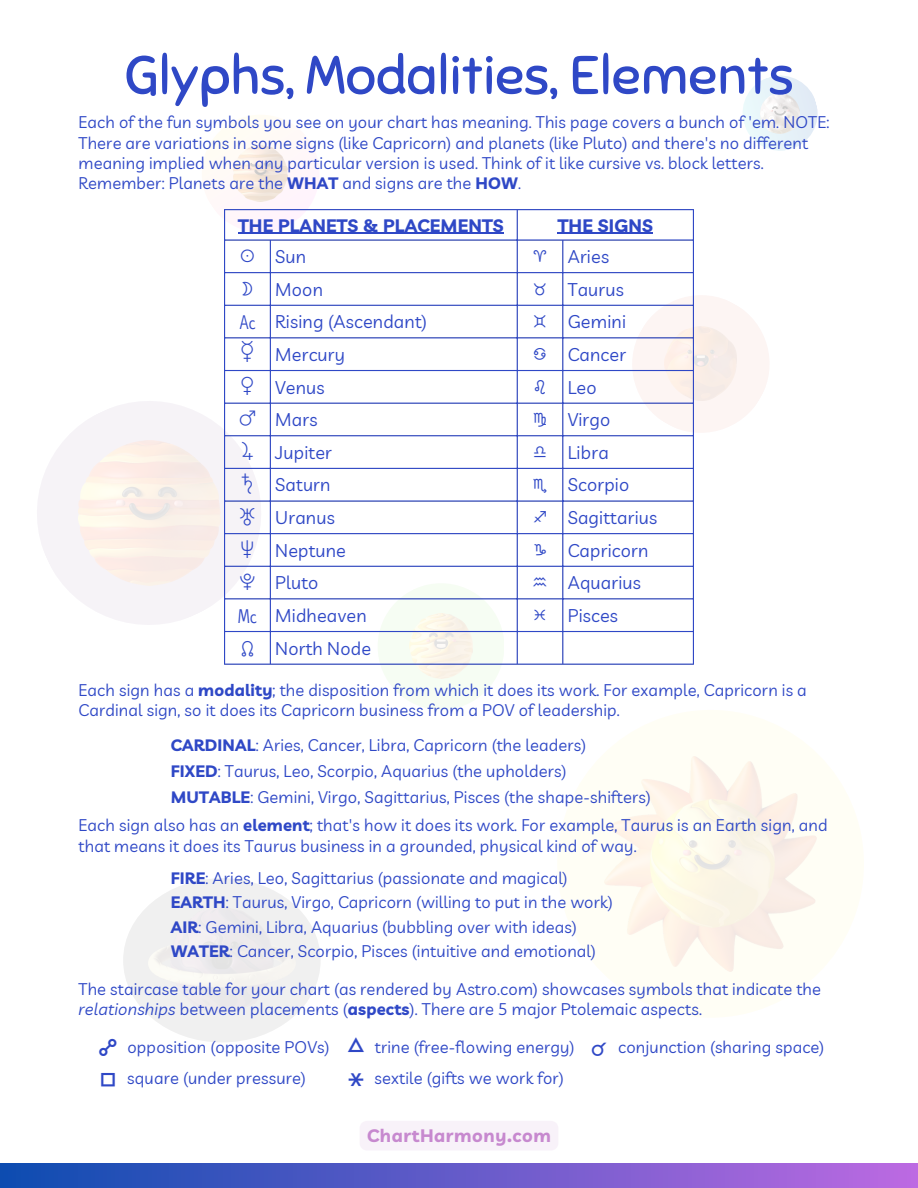
<style>
.page{position:relative;width:918px;height:1188px;background:#fff}
.page>*{position:absolute;margin:0;border:0;box-sizing:border-box;transform-origin:0 0}
.t1{font:54px "Sniglet";color:#2f48c6}
.t2{font:49.8px "Physis";color:#2f48c6}
.t3{font:46.35px "Physis";color:#2f48c6}
.t4{font:38.85px "Physis";color:#2f48c6}
.t5{font:24px "Physis";color:#2f48c6}
.t6{font:18px "Livvic";letter-spacing:.01em;color:#2f48c6}
.t7{font:700 18px "Livvic";letter-spacing:.01em;color:#2f48c6}
.t8{font:700 18px "Livvic";letter-spacing:.035em;color:#c789cf}
.t9{font:16.5px/20.2px "Livvic";letter-spacing:.01em;color:#2f48c6}
.s1{font-weight:700}
.s2{font-style:italic}
</style>
<div class="page">
<svg style="left:743px;top:75px;width:75px;height:76px"></svg>
<img style="left:761px;top:93px;width:39px;height:41px">
<div style="left:378px;top:583px;width:126px;height:127px;background:#f6fdf3;border-radius:50%"></div>
<img style="left:409px;top:614px;width:64px;height:65px">
<svg style="left:622px;top:285px;width:147px;height:158px"></svg>
<img style="left:665px;top:327px;width:72px;height:74px">
<svg style="left:203px;top:115px;width:125px;height:124px"></svg>
<img style="left:234px;top:146px;width:54px;height:55px">
<svg style="left:37px;top:385px;width:240px;height:256px"></svg>
<img style="left:78px;top:440px;width:142px;height:145px">
<div style="left:123px;top:878px;width:198px;height:164px;background:#f0f0f0;border-radius:50%"></div>
<img style="left:148px;top:942px;width:123px;height:42px">
<svg style="left:557px;top:710px;width:307px;height:308px;fill:#fffef5"></svg>
<div style="left:0;top:1164px;width:918px;height:24px;background:linear-gradient(to right,#0c4cb0,#bd6ae2)"></div>
<hr style="left:238px;top:233px;width:266px;height:1px;background:#2f48c6">
<hr style="left:558px;top:233px;width:95px;height:1px;background:#2f48c6">
<hr style="left:224px;top:210px;width:1px;height:454px;background:#2f48c6">
<hr style="left:270px;top:241px;width:1px;height:423px;background:#2f48c6">
<hr style="left:517px;top:210px;width:1px;height:454px;background:#2f48c6">
<hr style="left:562px;top:241px;width:1px;height:423px;background:#2f48c6">
<hr style="left:693px;top:210px;width:1px;height:454px;background:#2f48c6">
<hr style="left:224px;top:209px;width:470px;height:1px;background:#2f48c6">
<hr style="left:224px;top:239px;width:470px;height:2px;background:#2f48c6">
<hr style="left:224px;top:272px;width:470px;height:1px;background:#2f48c6">
<hr style="left:224px;top:305px;width:470px;height:1px;background:#2f48c6">
<hr style="left:224px;top:337px;width:470px;height:1px;background:#2f48c6">
<hr style="left:224px;top:370px;width:470px;height:1px;background:#2f48c6">
<hr style="left:224px;top:403px;width:470px;height:1px;background:#2f48c6">
<hr style="left:224px;top:435px;width:470px;height:1px;background:#2f48c6">
<hr style="left:224px;top:468px;width:470px;height:1px;background:#2f48c6">
<hr style="left:224px;top:500px;width:470px;height:2px;background:#2f48c6">
<hr style="left:224px;top:533px;width:470px;height:1px;background:#2f48c6">
<hr style="left:224px;top:566px;width:470px;height:1px;background:#2f48c6">
<hr style="left:224px;top:598px;width:470px;height:1px;background:#2f48c6">
<hr style="left:224px;top:631px;width:470px;height:1px;background:#2f48c6">
<hr style="left:224px;top:664px;width:470px;height:1px;background:#2f48c6">
<div style="left:360px;top:1121px;width:198px;height:29px;background:#f8f2f9"></div>
<h1 class="t1" style="left:124px;top:42px;width:671px">Glyphs, Modalities, Elements</h1>
<p class="t9" style="left:79px;top:112px;width:752px">Each of the fun symbols you see on your chart has meaning. This page covers a bunch of 'em. NOTE:<br>There are variations in some signs (like Capricorn) and planets (like Pluto) and there's no different meaning implied when any particular version is used. Think of it like cursive vs. block letters.<br>Remember: Planets are the <span class="s1">WHAT</span> and signs are the <span class="s1">HOW</span>.</p>
<p class="t7" style="left:238px;top:213px;width:267px">THE PLANETS &amp; PLACEMENTS</p>
<p class="t7" style="left:558px;top:213px;width:97px">THE SIGNS</p>
<p class="t5" style="left:240px;top:242px;width:16px">R</p>
<p class="t6" style="left:275px;top:245px;width:32px">Sun</p>
<p class="t5" style="left:533px;top:242px;width:16px">A</p>
<p class="t6" style="left:568px;top:245px;width:43px">Aries</p>
<p class="t5" style="left:242px;top:275px;width:13px">Q</p>
<p class="t6" style="left:275px;top:278px;width:49px">Moon</p>
<p class="t5" style="left:533px;top:275px;width:16px">S</p>
<p class="t6" style="left:568px;top:278px;width:58px">Taurus</p>
<p class="t5" style="left:239px;top:307px;width:18px">!</p>
<p class="t6" style="left:275px;top:310px;width:153px">Rising (Ascendant)</p>
<p class="t5" style="left:533px;top:307px;width:15px">D</p>
<p class="t6" style="left:568px;top:310px;width:60px">Gemini</p>
<p class="t5" style="left:241px;top:340px;width:15px">W</p>
<p class="t6" style="left:275px;top:343px;width:71px">Mercury</p>
<p class="t5" style="left:533px;top:340px;width:15px">F</p>
<p class="t6" style="left:568px;top:343px;width:60px">Cancer</p>
<p class="t5" style="left:241px;top:372px;width:15px">E</p>
<p class="t6" style="left:275px;top:375px;width:51px">Venus</p>
<p class="t5" style="left:534px;top:372px;width:14px">G</p>
<p class="t6" style="left:568px;top:375px;width:30px">Leo</p>
<p class="t5" style="left:239px;top:405px;width:19px">T</p>
<p class="t6" style="left:275px;top:408px;width:44px">Mars</p>
<p class="t5" style="left:533px;top:405px;width:16px">H</p>
<p class="t6" style="left:568px;top:408px;width:44px">Virgo</p>
<p class="t5" style="left:242px;top:438px;width:13px">Y</p>
<p class="t6" style="left:275px;top:441px;width:58px">Jupiter</p>
<p class="t5" style="left:533px;top:438px;width:15px">J</p>
<p class="t6" style="left:568px;top:441px;width:43px">Libra</p>
<p class="t5" style="left:242px;top:470px;width:12px">U</p>
<p class="t6" style="left:275px;top:473px;width:57px">Saturn</p>
<p class="t5" style="left:533px;top:470px;width:16px">K</p>
<p class="t6" style="left:568px;top:473px;width:63px">Scorpio</p>
<p class="t5" style="left:239px;top:503px;width:18px">I</p>
<p class="t6" style="left:275px;top:506px;width:61px">Uranus</p>
<p class="t5" style="left:533px;top:503px;width:16px">L</p>
<p class="t6" style="left:568px;top:506px;width:91px">Sagittarius</p>
<p class="t5" style="left:241px;top:536px;width:15px">O</p>
<p class="t6" style="left:275px;top:539px;width:72px">Neptune</p>
<p class="t5" style="left:533px;top:536px;width:15px">;</p>
<p class="t6" style="left:568px;top:539px;width:82px">Capricorn</p>
<p class="t5" style="left:239px;top:568px;width:18px">P</p>
<p class="t6" style="left:275px;top:571px;width:45px">Pluto</p>
<p class="t5" style="left:532px;top:568px;width:17px">'</p>
<p class="t6" style="left:568px;top:571px;width:75px">Aquarius</p>
<p class="t5" style="left:238px;top:601px;width:21px">@</p>
<p class="t6" style="left:275px;top:604px;width:93px">Midheaven</p>
<p class="t5" style="left:534px;top:601px;width:14px">Z</p>
<p class="t6" style="left:568px;top:604px;width:52px">Pisces</p>
<p class="t5" style="left:240px;top:633px;width:16px">]</p>
<p class="t6" style="left:275px;top:636px;width:97px">North Node</p>
<p class="t9" style="left:79px;top:680px;width:730px">Each sign has a <span class="s1">modality</span>; the disposition from which it does its work. For example, Capricorn is a<br>Cardinal sign, so it does its Capricorn business from a POV of leadership.</p>
<p class="t9" style="left:171px;top:734px;width:417px"><span class="s1">CARDINAL</span>: Aries, Cancer, Libra, Capricorn (the leaders)</p>
<p class="t9" style="left:171px;top:760px;width:397px"><span class="s1">FIXED</span>: Taurus, Leo, Scorpio, Aquarius (the upholders)</p>
<p class="t9" style="left:171px;top:786px;width:482px"><span class="s1">MUTABLE</span>: Gemini, Virgo, Sagittarius, Pisces (the shape-shifters)</p>
<p class="t9" style="left:79px;top:815px;width:750px">Each sign also has an <span class="s1">element</span>; that's how it does its work. For example, Taurus is an Earth sign, and that means it does its Taurus business in a grounded, physical kind of way.</p>
<p class="t9" style="left:171px;top:867px;width:399px"><span class="s1">FIRE</span>: Aries, Leo, Sagittarius (passionate and magical)</p>
<p class="t9" style="left:171px;top:892px;width:444px"><span class="s1">EARTH</span>: Taurus, Virgo, Capricorn (willing to put in the work)</p>
<p class="t9" style="left:171px;top:917px;width:408px"><span class="s1">AIR</span>: Gemini, Libra, Aquarius (bubbling over with ideas)</p>
<p class="t9" style="left:171px;top:941px;width:427px"><span class="s1">WATER</span>: Cancer, Scorpio, Pisces (intuitive and emotional)</p>
<p class="t9" style="left:79px;top:979px;width:744px">The staircase table for your chart (as rendered by Astro.com) showcases symbols that indicate the <span class="s2">relationships</span> between placements (<span class="s1">aspects</span>). There are 5 major Ptolemaic aspects.</p>
<p class="t3" style="left:98px;top:1019px;width:22px">2</p>
<p class="t9" style="left:127px;top:1037px;width:204px">opposition (opposite POVs)</p>
<p class="t3" style="left:346px;top:1017px;width:21px">3</p>
<p class="t9" style="left:375px;top:1037px;width:201px">trine (free-flowing energy)</p>
<p class="t4" style="left:590px;top:1025px;width:19px">1</p>
<p class="t9" style="left:618px;top:1037px;width:208px">conjunction (sharing space)</p>
<p class="t9" style="left:127px;top:1067px;width:180px">square (under pressure)</p>
<p class="t3" style="left:99px;top:1051px;width:19px">4</p>
<p class="t9" style="left:374px;top:1067px;width:191px">sextile (gifts we work for)</p>
<p class="t2" style="left:347px;top:1049px;width:20px">5</p>
<p class="t8" style="left:367px;top:1124px;width:185px">ChartHarmony.com</p>
</div>
